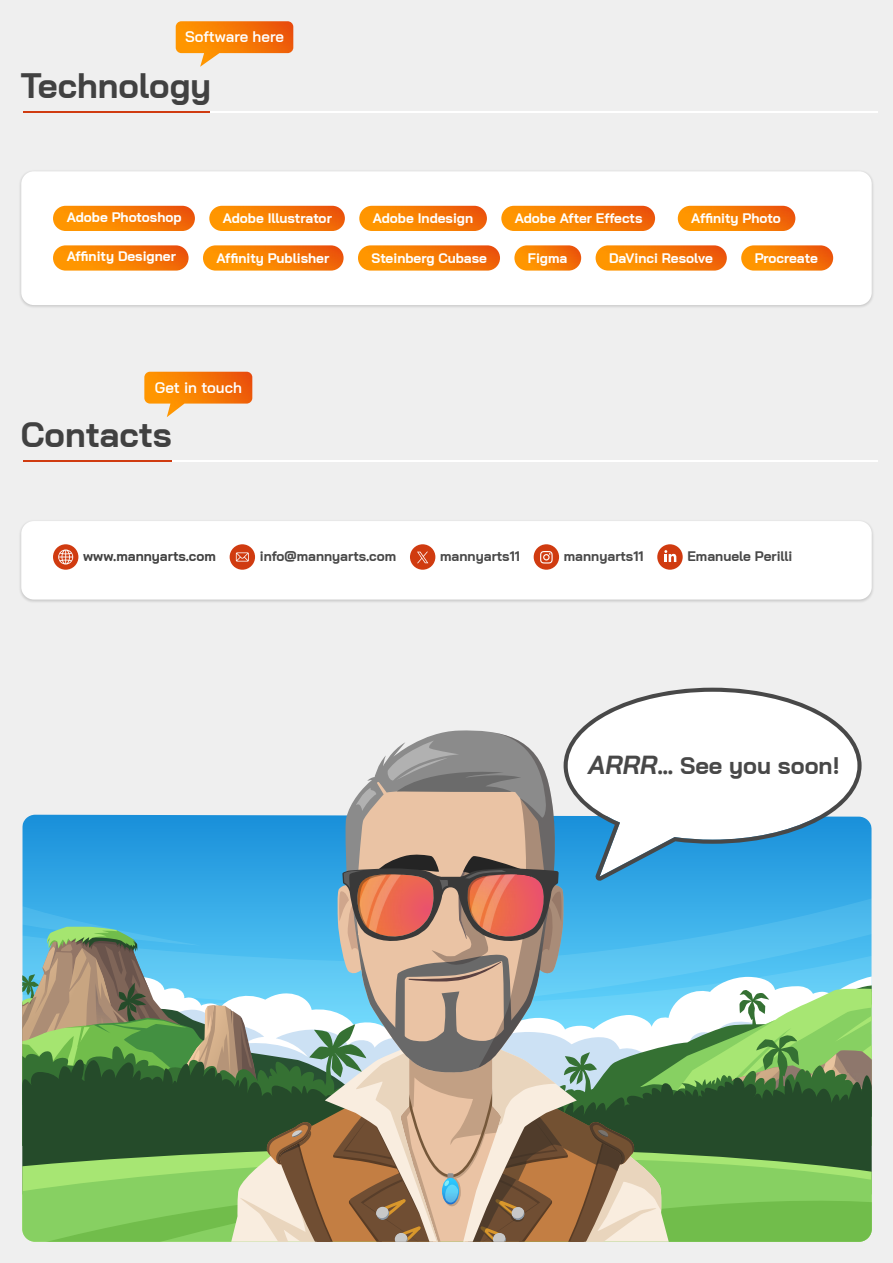
<style>
.page{position:relative;width:893px;height:1263px;background:#efefef}
.page>*{position:absolute;margin:0;border:0;box-sizing:border-box;transform-origin:0 0}
.t1{font:700 34.5px "Bai Jamjuree";color:#414141}
.t2{font:700 23.4px "Bai Jamjuree";color:#484848}
.t3{font:600 15px "Bai Jamjuree";color:#fff}
.t4{font:700 13.5px "Bai Jamjuree";color:#fff}
.t5{font:700 13.5px "Bai Jamjuree";color:#484848}
.t6{font:700 13.5px "Bai Jamjuree";color:#414141}
.s1{font-style:italic;font-size:25.5px}
</style>
<div class="page">
<img style="left:20px;top:523px;width:853px;height:79px">
<div style="left:21px;top:521px;width:851px;height:78px;background:#fff;border-radius:13px"></div>
<div style="left:53px;top:544px;width:25px;height:26px;background:#d03b10;border-radius:50%"></div>
<svg style="left:58px;top:549px;width:15px;height:15px"></svg>
<div style="left:230px;top:544px;width:25px;height:26px;background:#d03b10;border-radius:50%"></div>
<svg style="left:236px;top:552px;width:13px;height:9px"></svg>
<div style="left:410px;top:544px;width:25px;height:26px;background:#d03b10;border-radius:50%"></div>
<svg style="left:417px;top:552px;width:11px;height:11px"></svg>
<div style="left:534px;top:544px;width:25px;height:26px;background:#d03b10;border-radius:50%"></div>
<svg style="left:540px;top:551px;width:13px;height:12px"></svg>
<div style="left:657px;top:544px;width:26px;height:26px;background:#d03b10;border-radius:50%"></div>
<svg style="left:664px;top:550px;width:12px;height:12px"></svg>
<div style="left:21px;top:171px;width:851px;height:134px;background:#fff;border-radius:13px"></div>
<img style="left:359px;top:206px;width:128px;height:25px;border-radius:13px">
<img style="left:501px;top:206px;width:154px;height:25px;border-radius:13px">
<img style="left:678px;top:206px;width:117px;height:25px;border-radius:13px">
<img style="left:209px;top:206px;width:136px;height:25px;border-radius:13px">
<img style="left:53px;top:206px;width:142px;height:25px;border-radius:13px">
<img style="left:358px;top:245px;width:142px;height:26px;border-radius:13px">
<img style="left:514px;top:245px;width:67px;height:26px;border-radius:13px">
<img style="left:596px;top:245px;width:131px;height:26px;border-radius:13px">
<img style="left:741px;top:245px;width:92px;height:26px;border-radius:13px">
<img style="left:203px;top:245px;width:141px;height:26px;border-radius:13px">
<img style="left:53px;top:245px;width:136px;height:26px;border-radius:13px">
<svg style="left:581px;top:688px;width:263px;height:41px;fill:#fff"></svg>
<svg style="left:22px;top:729px;width:850px;height:513px"></svg>
<hr style="left:28px;top:111px;width:850px;height:1px;background:#fff">
<hr style="left:23px;top:111px;width:186px;height:1px;background:#d03b10">
<img style="left:176px;top:21px;width:117px;height:46px">
<hr style="left:28px;top:460px;width:850px;height:2px;background:#fff">
<hr style="left:23px;top:460px;width:148px;height:2px;background:#d03b10">
<img style="left:144px;top:372px;width:108px;height:45px">
<p class="t3" style="left:185px;top:27px;width:100px">Software here</p>
<p class="t1" style="left:21px;top:63px;width:192px">Technology</p>
<p class="t4" style="left:67px;top:208px;width:116px">Adobe Photoshop</p>
<p class="t4" style="left:223px;top:210px;width:110px">Adobe Illustrator</p>
<p class="t4" style="left:373px;top:210px;width:102px">Adobe Indesign</p>
<p class="t4" style="left:515px;top:210px;width:129px">Adobe After Effects</p>
<p class="t4" style="left:691px;top:210px;width:91px">Affinity Photo</p>
<p class="t4" style="left:67px;top:248px;width:111px">Affinity Designer</p>
<p class="t4" style="left:216px;top:249px;width:114px">Affinity Publisher</p>
<p class="t4" style="left:371px;top:249px;width:117px">Steinberg Cubase</p>
<p class="t4" style="left:528px;top:249px;width:41px">Figma</p>
<p class="t4" style="left:609px;top:249px;width:105px">DaVinci Resolve</p>
<p class="t4" style="left:755px;top:249px;width:65px">Procreate</p>
<p class="t3" style="left:155px;top:378px;width:88px">Get in touch</p>
<p class="t1" style="left:21px;top:413px;width:152px">Contacts</p>
<p class="t6" style="left:83px;top:547px;width:134px">www.mannyarts.com</p>
<p class="t5" style="left:260px;top:547px;width:138px">info@mannyarts.com</p>
<p class="t5" style="left:440px;top:547px;width:81px">mannyarts11</p>
<p class="t5" style="left:564px;top:547px;width:81px">mannyarts11</p>
<p class="t5" style="left:687px;top:547px;width:106px">Emanuele Perilli</p>
<p class="t2" style="left:588px;top:751px;width:253px"><span class="s1">ARRR</span>… See you soon!</p>
</div>
